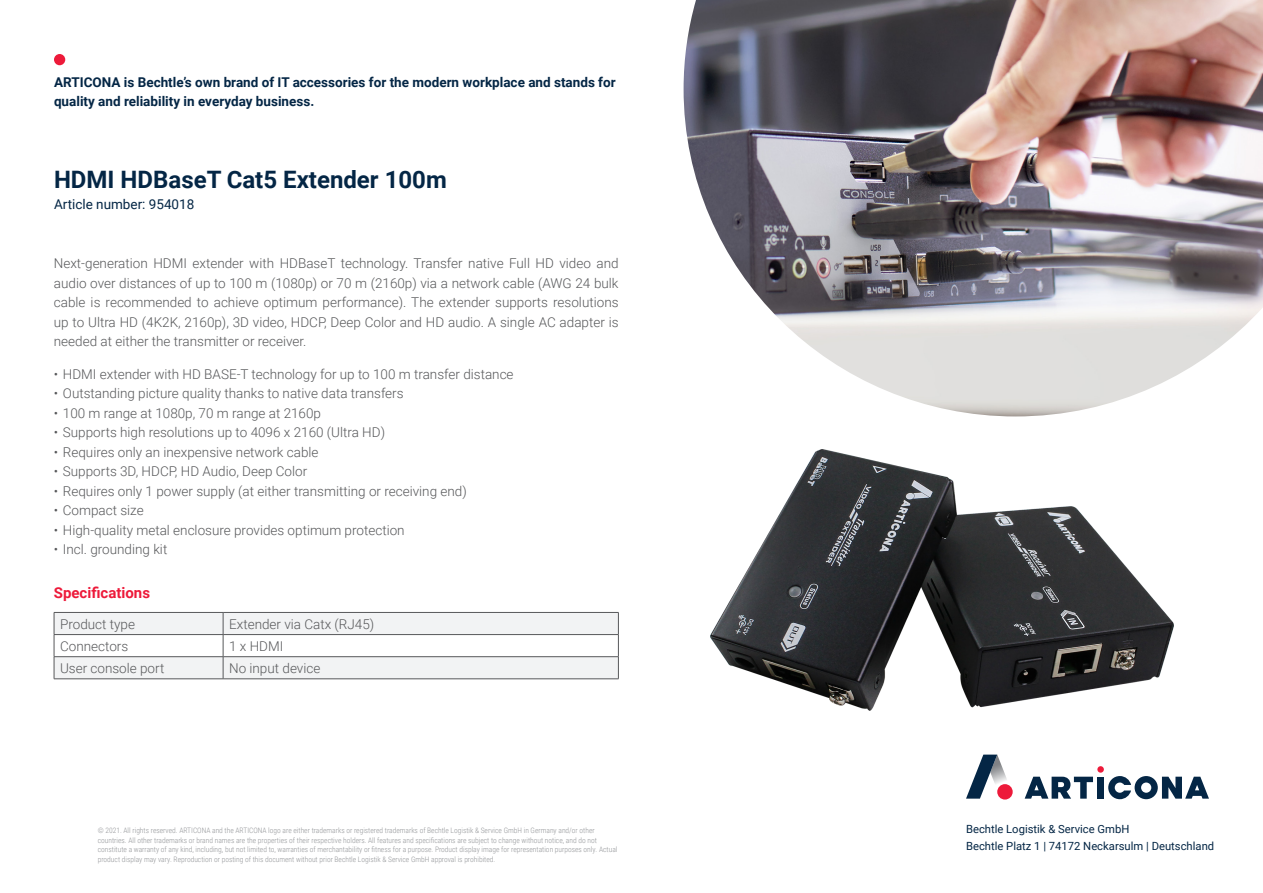
<style>
.page{position:relative;width:1263px;height:893px;background:#fff}
.page>*{position:absolute;margin:0;border:0;box-sizing:border-box;transform-origin:0 0}
.t1{font:700 24px "Roboto";color:#042645}
.t2{font:700 15px "Roboto";color:#ed1a3a}
.t3{font:300 13.5px/19.5px "Roboto";color:#57585a;text-align:justify}
.t4{font:700 13.5px/19.5px "Roboto";color:#042645}
.t5{font:13.5px "Roboto";color:#042645}
.t6{font:11.25px/16.5px "Roboto";color:#042645}
.t7{font:300 7.5px/9.8px "Roboto Condensed";color:#939598}
</style>
<div class="page">
<img style="left:710px;top:449px;width:463px;height:261px">
<div style="left:54px;top:54px;width:11px;height:11px;background:#ed1a3a;border-radius:50%"></div>
<div style="left:1097px;top:766px;width:7px;height:7px;background:#ed1a3a;border-radius:50%"></div>
<svg style="left:1025px;top:777px;width:68px;height:22px"></svg>
<div style="left:1097px;top:777px;width:7px;height:22px;background:#042645"></div>
<svg style="left:1108px;top:776px;width:101px;height:23px"></svg>
<svg style="left:966px;top:755px;width:47px;height:44px"></svg>
<div style="left:997px;top:784px;width:16px;height:15px;background:#ed1a3a;border-radius:50%"></div>
<img style="left:684px;top:0;width:579px;height:416px">
<svg style="left:54px;top:612px;width:565px;height:67px"></svg>
<hr style="left:54px;top:679px;width:169px;height:1px;background:#57585a">
<hr style="left:223px;top:679px;width:396px;height:1px;background:#57585a">
<p class="t4" style="left:54px;top:72px;width:563px">ARTICONA is Bechtle’s own brand of IT accessories for the modern workplace and stands for quality and reliability in everyday business.</p>
<h1 class="t1" style="left:54px;top:163px;width:394px">HDMI HDBaseT Cat5 Extender 100m</h1>
<p class="t5" style="left:54px;top:195px;width:142px">Article number: 954018</p>
<p class="t3" style="left:54px;top:253px;width:566px">Next-generation HDMI extender with HDBaseT technology. Transfer native Full HD video and audio over distances of up to 100 m (1080p) or 70 m (2160p) via a network cable (AWG 24 bulk cable is recommended to achieve optimum performance). The extender supports resolutions up to Ultra HD (4K2K, 2160p), 3D video, HDCP, Deep Color and HD audio. A single AC adapter is needed at either the transmitter or receiver.</p>
<p class="t3" style="left:54px;top:364px;width:461px">• HDMI extender with HD BASE-T technology for up to 100 m transfer distance</p>
<p class="t3" style="left:54px;top:383px;width:351px">• Outstanding picture quality thanks to native data transfers</p>
<p class="t3" style="left:54px;top:403px;width:269px">• 100 m range at 1080p, 70 m range at 2160p</p>
<p class="t3" style="left:54px;top:422px;width:333px">• Supports high resolutions up to 4096 x 2160 (Ultra HD)</p>
<p class="t3" style="left:54px;top:442px;width:266px">• Requires only an inexpensive network cable</p>
<p class="t3" style="left:54px;top:461px;width:255px">• Supports 3D, HDCP, HD Audio, Deep Color</p>
<p class="t3" style="left:54px;top:481px;width:414px">• Requires only 1 power supply (at either transmitting or receiving end)</p>
<p class="t3" style="left:54px;top:500px;width:91px">• Compact size</p>
<p class="t3" style="left:54px;top:520px;width:352px">• High-quality metal enclosure provides optimum protection</p>
<p class="t3" style="left:54px;top:539px;width:115px">• Incl. grounding kit</p>
<p class="t2" style="left:54px;top:582px;width:98px">Specifications</p>
<p class="t3" style="left:60px;top:613px;width:76px">Product type</p>
<p class="t3" style="left:229px;top:613px;width:147px">Extender via Catx (RJ45)</p>
<p class="t3" style="left:60px;top:636px;width:70px">Connectors</p>
<p class="t3" style="left:229px;top:636px;width:56px">1 x HDMI</p>
<p class="t3" style="left:60px;top:658px;width:106px">User console port</p>
<p class="t3" style="left:229px;top:658px;width:93px">No input device</p>
<p class="t7" style="left:98px;top:825px;width:521px">© 2021. All rights reserved. ARTICONA and the ARTICONA logo are either trademarks or registered trademarks of Bechtle Logistik &amp; Service GmbH in Germany and/or other countries. All other trademarks or brand names are the properties of their respective holders. All features and specifications are subject to change without notice, and do not constitute a warranty of any kind, including, but not limited to, warranties of merchantability or fitness for a purpose. Product display image for representation purposes only. Actual product display may vary. Reproduction or posting of this document without prior Bechtle Logistik &amp; Service GmbH approval is prohibited.</p>
<p class="t6" style="left:966px;top:821px;width:250px">Bechtle Logistik &amp; Service GmbH<br>Bechtle Platz 1 | 74172 Neckarsulm | Deutschland</p>
</div>
